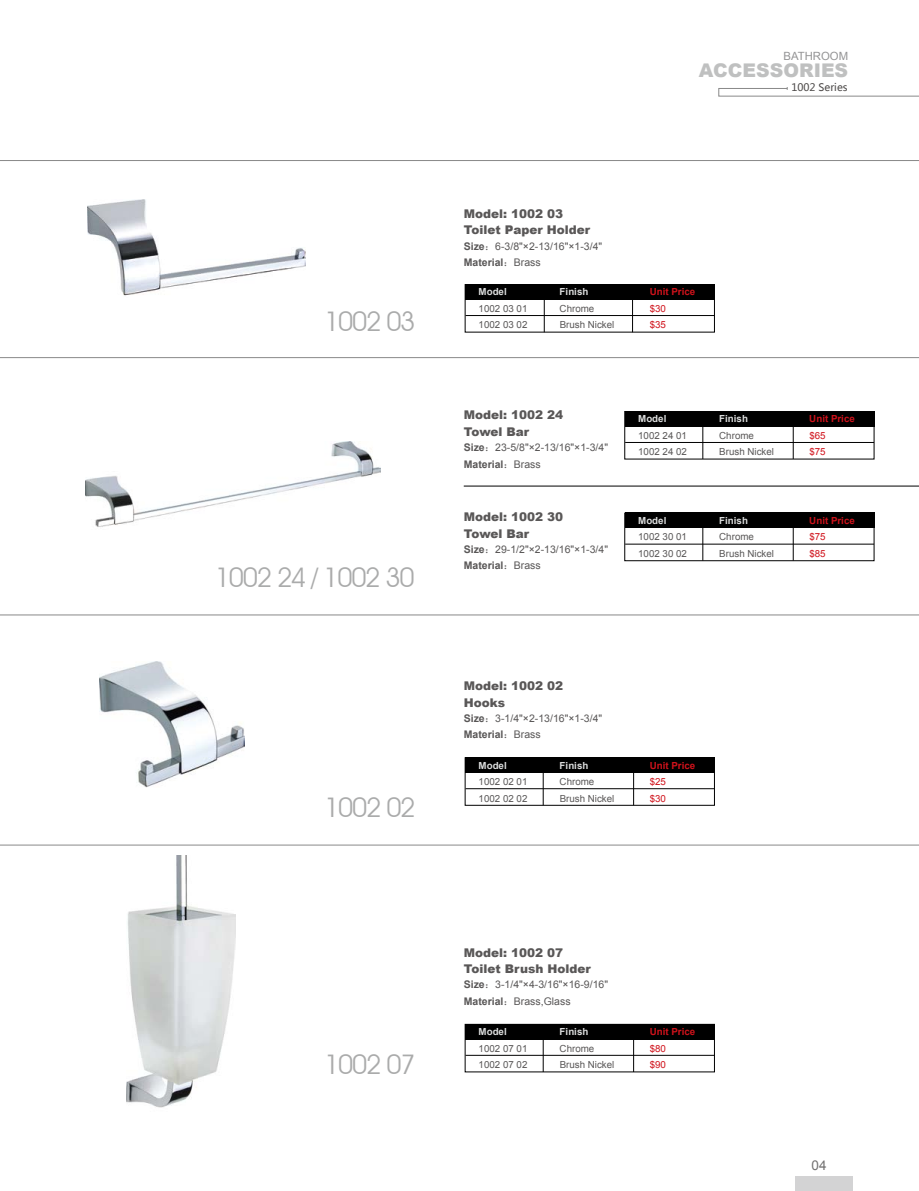
<style>
.page{position:relative;width:919px;height:1191px;background:#fff}
.page>*{position:absolute;margin:0;border:0;box-sizing:border-box;transform-origin:0 0}
.t1{font:27px "Avant Garde IT Cby BT";letter-spacing:-.05em;color:#aaabab}
.t2{font:900 18.75px "Arial";color:#bfc0c0}
.t3{font:13.5px "Arial";color:#727171}
.t4{font:900 12px/16.5px "Arial";color:#595757}
.t5{font:11.4px "Arial";color:#949495}
.t6{font:10.5px/16.5px "Arial";color:#595757}
.t7{font:10.35px "Microsoft Ya Hei";color:#4c4948}
.t8{font:9.75px "Arial";color:#595757}
.t9{font:700 9.75px "Arial";color:#dcdddd}
.t10{font:700 9.75px "Arial";color:#d0121b}
.t11{font:9.75px "Arial";color:#d0121b}
.s1{font-weight:700}
.s2{font-family:"Sim Sun"}
</style>
<div class="page">
<div style="left:465px;top:284px;width:249px;height:15px;background:#000"></div>
<hr style="left:465px;top:315px;width:249px;height:1px;background:#000">
<div style="left:624px;top:411px;width:250px;height:15px;background:#000"></div>
<hr style="left:625px;top:442px;width:248px;height:1px;background:#000">
<hr style="left:702px;top:424px;width:1px;height:35px;background:#000">
<hr style="left:792px;top:424px;width:1px;height:35px;background:#000">
<div style="left:465px;top:1024px;width:249px;height:15px;background:#000"></div>
<hr style="left:465px;top:1055px;width:249px;height:1px;background:#000">
<hr style="left:0;top:357px;width:918px;height:1px;background:#898989">
<img style="left:87px;top:199px;width:219px;height:97px">
<img style="left:85px;top:441px;width:296px;height:86px">
<img style="left:100px;top:661px;width:144px;height:126px">
<img style="left:126px;top:855px;width:110px;height:253px">
<div style="left:465px;top:757px;width:249px;height:15px;background:#000"></div>
<hr style="left:465px;top:788px;width:249px;height:1px;background:#000">
<hr style="left:544px;top:298px;width:1px;height:34px;background:#000">
<hr style="left:632px;top:298px;width:1px;height:34px;background:#000">
<hr style="left:543px;top:771px;width:1px;height:34px;background:#000">
<hr style="left:633px;top:771px;width:1px;height:34px;background:#000">
<hr style="left:543px;top:1037px;width:1px;height:35px;background:#000">
<hr style="left:633px;top:1037px;width:1px;height:35px;background:#000">
<hr style="left:0;top:614px;width:918px;height:1px;background:#898989">
<hr style="left:0;top:844px;width:918px;height:1px;background:#898989">
<div style="left:624px;top:513px;width:250px;height:48px;border:1px solid #000"></div>
<div style="left:624px;top:513px;width:250px;height:15px;background:#000"></div>
<hr style="left:625px;top:544px;width:248px;height:1px;background:#000">
<hr style="left:702px;top:526px;width:1px;height:34px;background:#000">
<hr style="left:792px;top:526px;width:1px;height:34px;background:#000">
<hr style="left:463px;top:486px;width:455px;height:1px;background:#000">
<svg style="left:718px;top:87px;width:200px;height:10px"></svg>
<div style="left:795px;top:1176px;width:57px;height:15px;background:#d3d3d4"></div>
<hr style="left:0;top:160px;width:918px;height:1px;background:#898989">
<h1 class="t1" style="left:324px;top:305px;width:93px">1002 03</h1>
<h1 class="t1" style="left:215px;top:560px;width:201px">1002 24 / 1002 30</h1>
<h1 class="t1" style="left:324px;top:791px;width:93px">1002 02</h1>
<p class="t5" style="left:783px;top:49px;width:66px">BATHROOM</p>
<h2 class="t2" style="left:699px;top:57px;width:151px">ACCESSORIES</h2>
<p class="t4" style="left:463px;top:205px;width:128px">Model: 1002 03<br>Toilet Paper Holder</p>
<p class="t6" style="left:463px;top:238px;width:140px"><span class="s1">Size</span><span class="s2">：</span>6-3/8"×2-13/16"×1-3/4"<br><span class="s1">Material</span><span class="s2">：</span>Brass</p>
<p class="t9" style="left:478px;top:285px;width:30px">Model</p>
<p class="t9" style="left:559px;top:285px;width:30px">Finish</p>
<p class="t10" style="left:649px;top:285px;width:47px">Unit Price</p>
<p class="t8" style="left:478px;top:302px;width:50px">1002 03 01</p>
<p class="t8" style="left:559px;top:302px;width:36px">Chrome</p>
<p class="t11" style="left:649px;top:302px;width:18px">$30</p>
<p class="t8" style="left:478px;top:318px;width:50px">1002 03 02</p>
<p class="t8" style="left:559px;top:318px;width:56px">Brush Nickel</p>
<p class="t11" style="left:649px;top:318px;width:18px">$35</p>
<p class="t7" style="left:791px;top:81px;width:58px">1002 Series</p>
<p class="t4" style="left:463px;top:406px;width:101px">Model: 1002 24<br>Towel Bar</p>
<p class="t6" style="left:463px;top:439px;width:146px"><span class="s1">Size</span><span class="s2">：</span>23-5/8"×2-13/16"×1-3/4"<br><span class="s1">Material</span><span class="s2">：</span>Brass</p>
<p class="t4" style="left:463px;top:508px;width:101px">Model: 1002 30<br>Towel Bar</p>
<p class="t6" style="left:463px;top:541px;width:146px"><span class="s1">Size</span><span class="s2">：</span>29-1/2"×2-13/16"×1-3/4"<br><span class="s1">Material</span><span class="s2">：</span>Brass</p>
<p class="t9" style="left:638px;top:412px;width:30px">Model</p>
<p class="t9" style="left:719px;top:412px;width:30px">Finish</p>
<p class="t10" style="left:809px;top:412px;width:47px">Unit Price</p>
<p class="t8" style="left:638px;top:429px;width:50px">1002 24 01</p>
<p class="t8" style="left:719px;top:429px;width:36px">Chrome</p>
<p class="t11" style="left:809px;top:429px;width:18px">$65</p>
<p class="t8" style="left:638px;top:445px;width:50px">1002 24 02</p>
<p class="t8" style="left:719px;top:445px;width:56px">Brush Nickel</p>
<p class="t11" style="left:809px;top:445px;width:18px">$75</p>
<p class="t9" style="left:638px;top:514px;width:30px">Model</p>
<p class="t9" style="left:719px;top:514px;width:30px">Finish</p>
<p class="t10" style="left:809px;top:514px;width:47px">Unit Price</p>
<p class="t8" style="left:638px;top:530px;width:50px">1002 30 01</p>
<p class="t8" style="left:719px;top:530px;width:36px">Chrome</p>
<p class="t11" style="left:809px;top:530px;width:18px">$75</p>
<p class="t8" style="left:638px;top:547px;width:50px">1002 30 02</p>
<p class="t8" style="left:719px;top:547px;width:56px">Brush Nickel</p>
<p class="t11" style="left:809px;top:547px;width:18px">$85</p>
<p class="t4" style="left:463px;top:677px;width:101px">Model: 1002 02<br>Hooks</p>
<p class="t6" style="left:463px;top:710px;width:140px"><span class="s1">Size</span><span class="s2">：</span>3-1/4"×2-13/16"×1-3/4"<br><span class="s1">Material</span><span class="s2">：</span>Brass</p>
<p class="t9" style="left:478px;top:758px;width:30px">Model</p>
<p class="t9" style="left:559px;top:758px;width:30px">Finish</p>
<p class="t10" style="left:649px;top:758px;width:47px">Unit Price</p>
<p class="t8" style="left:478px;top:775px;width:50px">1002 02 01</p>
<p class="t8" style="left:559px;top:775px;width:36px">Chrome</p>
<p class="t11" style="left:649px;top:775px;width:18px">$25</p>
<p class="t8" style="left:478px;top:791px;width:50px">1002 02 02</p>
<p class="t8" style="left:559px;top:791px;width:56px">Brush Nickel</p>
<p class="t11" style="left:649px;top:791px;width:18px">$30</p>
<h1 class="t1" style="left:324px;top:1048px;width:93px">1002 07</h1>
<p class="t4" style="left:463px;top:943px;width:128px">Model: 1002 07<br>Toilet Brush Holder</p>
<p class="t6" style="left:463px;top:976px;width:146px"><span class="s1">Size</span><span class="s2">：</span>3-1/4"×4-3/16"×16-9/16"<br><span class="s1">Material</span><span class="s2">：</span>Brass,Glass</p>
<p class="t9" style="left:478px;top:1025px;width:30px">Model</p>
<p class="t9" style="left:559px;top:1025px;width:30px">Finish</p>
<p class="t10" style="left:649px;top:1025px;width:47px">Unit Price</p>
<p class="t8" style="left:478px;top:1041px;width:50px">1002 07 01</p>
<p class="t8" style="left:559px;top:1041px;width:36px">Chrome</p>
<p class="t11" style="left:649px;top:1041px;width:18px">$80</p>
<p class="t8" style="left:478px;top:1058px;width:50px">1002 07 02</p>
<p class="t8" style="left:559px;top:1058px;width:56px">Brush Nickel</p>
<p class="t11" style="left:649px;top:1058px;width:18px">$90</p>
<p class="t3" style="left:811px;top:1156px;width:17px">04</p>
</div>
